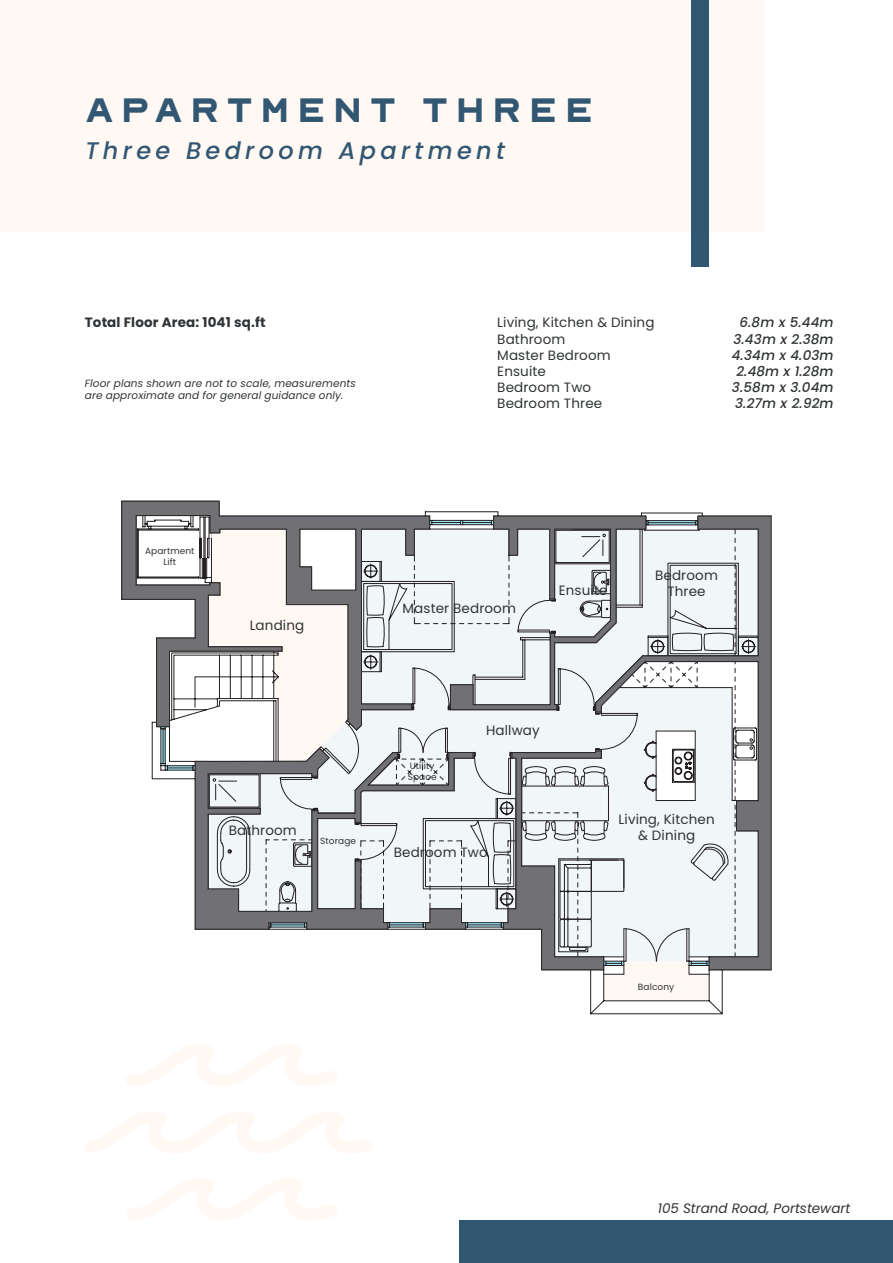
<style>
.page{position:relative;width:893px;height:1263px;background:#fff}
.page>*{position:absolute;margin:0;border:0;box-sizing:border-box;transform-origin:0 0}
.t1{font:700 36px "Nord";letter-spacing:.2em;color:#315772}
.t2{font:italic 500 24px "Poppins";letter-spacing:.18em;color:#315772}
.t3{font:13.5px "Poppins";letter-spacing:.01em;color:#303436}
.t4{font:italic 500 13.5px "Poppins";letter-spacing:.01em;color:#303436}
.t5{font:italic 13.5px "Poppins";color:#303436}
.t6{font:700 13.5px "Poppins";letter-spacing:.01em;color:#303436}
.t7{font:italic 10.5px/12.6px "Poppins";letter-spacing:.01em;color:#303436}
.t8{font:9px "Poppins";letter-spacing:.01em;color:#303436}
</style>
<div class="page">
<div style="left:0;top:0;width:765px;height:232px;background:#fff8f3"></div>
<div style="left:459px;top:1220px;width:434px;height:43px;background:#315772"></div>
<div style="left:691px;top:0;width:18px;height:266px;background:#315772"></div>
<svg style="left:85px;top:1112px;width:287px;height:41px"></svg>
<svg style="left:126px;top:1045px;width:211px;height:41px"></svg>
<svg style="left:126px;top:1179px;width:211px;height:41px"></svg>
<svg style="left:758px;top:515px;width:14px;height:455px"></svg>
<svg style="left:273px;top:515px;width:485px;height:486px"></svg>
<svg style="left:121px;top:500px;width:309px;height:231px"></svg>
<svg style="left:194px;top:747px;width:280px;height:183px"></svg>
<p class="t1" style="left:85px;top:91px;width:510px">APARTMENT THREE</p>
<p class="t2" style="left:85px;top:137px;width:422px">Three Bedroom Apartment</p>
<p class="t6" style="left:85px;top:315px;width:182px">Total Floor Area: 1041 sq.ft</p>
<p class="t7" style="left:85px;top:377px;width:273px">Floor plans shown are not to scale, measurements are approximate and for general guidance only.</p>
<p class="t3" style="left:497px;top:315px;width:159px">Living, Kitchen &amp; Dining</p>
<p class="t3" style="left:497px;top:331px;width:70px">Bathroom</p>
<p class="t3" style="left:497px;top:347px;width:115px">Master Bedroom</p>
<p class="t3" style="left:497px;top:363px;width:50px">Ensuite</p>
<p class="t3" style="left:497px;top:380px;width:95px">Bedroom Two</p>
<p class="t3" style="left:497px;top:396px;width:106px">Bedroom Three</p>
<p class="t4" style="left:739px;top:315px;width:96px">6.8m x 5.44m</p>
<p class="t4" style="left:733px;top:331px;width:102px">3.43m x 2.38m</p>
<p class="t4" style="left:732px;top:347px;width:103px">4.34m x 4.03m</p>
<p class="t4" style="left:736px;top:363px;width:99px">2.48m x 1.28m</p>
<p class="t4" style="left:732px;top:380px;width:103px">3.58m x 3.04m</p>
<p class="t4" style="left:735px;top:396px;width:100px">3.27m x 2.92m</p>
<p class="t8" style="left:145px;top:546px;width:51px">Apartment</p>
<p class="t8" style="left:164px;top:557px;width:14px">Lift</p>
<p class="t3" style="left:250px;top:617px;width:56px">Landing</p>
<p class="t3" style="left:229px;top:822px;width:70px">Bathroom</p>
<p class="t8" style="left:320px;top:836px;width:37px">Storage</p>
<p class="t3" style="left:402px;top:600px;width:115px">Master Bedroom</p>
<p class="t3" style="left:559px;top:582px;width:50px">Ensuite</p>
<p class="t3" style="left:655px;top:567px;width:64px">Bedroom</p>
<p class="t3" style="left:667px;top:583px;width:40px">Three</p>
<p class="t8" style="left:410px;top:761px;width:26px">Utility</p>
<p class="t8" style="left:408px;top:771px;width:30px">Space</p>
<p class="t3" style="left:486px;top:722px;width:55px">Hallway</p>
<p class="t3" style="left:394px;top:844px;width:95px">Bedroom Two</p>
<p class="t3" style="left:619px;top:812px;width:98px">Living, Kitchen</p>
<p class="t3" style="left:638px;top:828px;width:59px">&amp; Dining</p>
<p class="t8" style="left:638px;top:982px;width:38px">Balcony</p>
<p class="t5" style="left:658px;top:1201px;width:194px">105 Strand Road, Portstewart</p>
</div>
